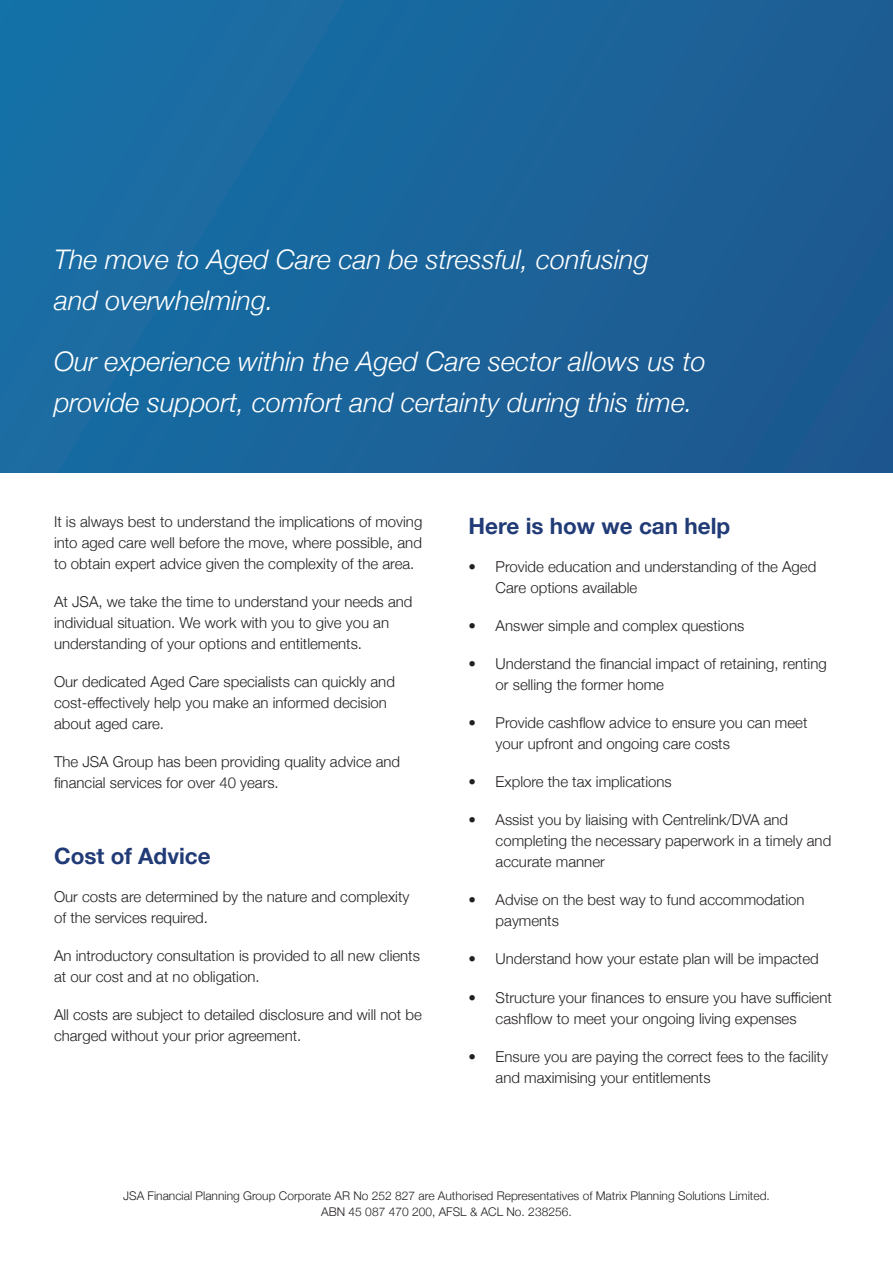
<style>
.page{position:relative;width:893px;height:1263px;background:#fff}
.page>*{position:absolute;margin:0;border:0;box-sizing:border-box;transform-origin:0 0}
.t1{font:italic 300 27px/40.5px "Helvetica Neue";color:#fff}
.t2{font:700 22.5px "Helvetica Neue";color:#213b77}
.t3{font:300 15px/21px "Helvetica Neue";color:#231f20}
.t4{font:300 12px "Helvetica Neue";color:#231f20}
</style>
<div class="page">
<div style="left:0;top:0;width:893px;height:472px;background:#1b659b"></div>
<p class="t1" style="left:54px;top:237px;width:596px">The move to Aged Care can be stressful, confusing and overwhelming.</p>
<p class="t1" style="left:54px;top:340px;width:653px">Our experience within the Aged Care sector allows us to provide support, comfort and certainty during this time.</p>
<p class="t3" style="left:54px;top:510px;width:370px;text-align:justify">It is always best to understand the implications of moving into aged care well before the move, where possible, and to obtain expert advice given the complexity of the area.</p>
<p class="t3" style="left:54px;top:590px;width:360px">At JSA, we take the time to understand your needs and individual situation. We work with you to give you an understanding of your options and entitlements.</p>
<p class="t3" style="left:54px;top:670px;width:342px">Our dedicated Aged Care specialists can quickly and cost-effectively help you make an informed decision about aged care.</p>
<p class="t3" style="left:54px;top:750px;width:348px">The JSA Group has been providing quality advice and financial services for over 40 years.</p>
<p class="t2" style="left:54px;top:838px;width:158px">Cost of Advice</p>
<p class="t3" style="left:54px;top:885px;width:357px">Our costs are determined by the nature and complexity of the services required.</p>
<p class="t3" style="left:54px;top:944px;width:367px">An introductory consultation is provided to all new clients at our cost and at no obligation.</p>
<p class="t3" style="left:54px;top:1003px;width:369px">All costs are subject to detailed disclosure and will not be charged without your prior agreement.</p>
<p class="t2" style="left:469px;top:509px;width:263px">Here is how we can help</p>
<p class="t3" style="left:496px;top:555px;width:322px;text-indent:-27px">• Provide education and understanding of the Aged<br>Care options available</p>
<p class="t3" style="left:469px;top:614px;width:277px">• Answer simple and complex questions</p>
<p class="t3" style="left:496px;top:652px;width:333px;text-indent:-27px">• Understand the financial impact of retaining, renting or selling the former home</p>
<p class="t3" style="left:496px;top:711px;width:313px;text-indent:-27px">• Provide cashflow advice to ensure you can meet your upfront and ongoing care costs</p>
<p class="t3" style="left:469px;top:770px;width:205px">• Explore the tax implications</p>
<p class="t3" style="left:496px;top:808px;width:337px;text-indent:-27px">• Assist you by liaising with Centrelink/DVA and completing the necessary paperwork in a timely and accurate manner</p>
<p class="t3" style="left:496px;top:888px;width:310px;text-indent:-27px">• Advise on the best way to fund accommodation payments</p>
<p class="t3" style="left:469px;top:947px;width:352px">• Understand how your estate plan will be impacted</p>
<p class="t3" style="left:469px;top:985px;width:365px;text-align:center">• Structure your finances to ensure you have sufficient cashflow to meet your ongoing living expenses</p>
<p class="t3" style="left:496px;top:1044px;width:334px;text-indent:-27px">• Ensure you are paying the correct fees to the facility and maximising your entitlements</p>
<p class="t4" style="left:123px;top:1186px;width:648px">JSA Financial Planning Group Corporate AR No 252 827 are Authorised Representatives of Matrix Planning Solutions Limited.</p>
<p class="t4" style="left:321px;top:1202px;width:252px">ABN 45 087 470 200, AFSL &amp; ACL No. 238256.</p>
</div>
